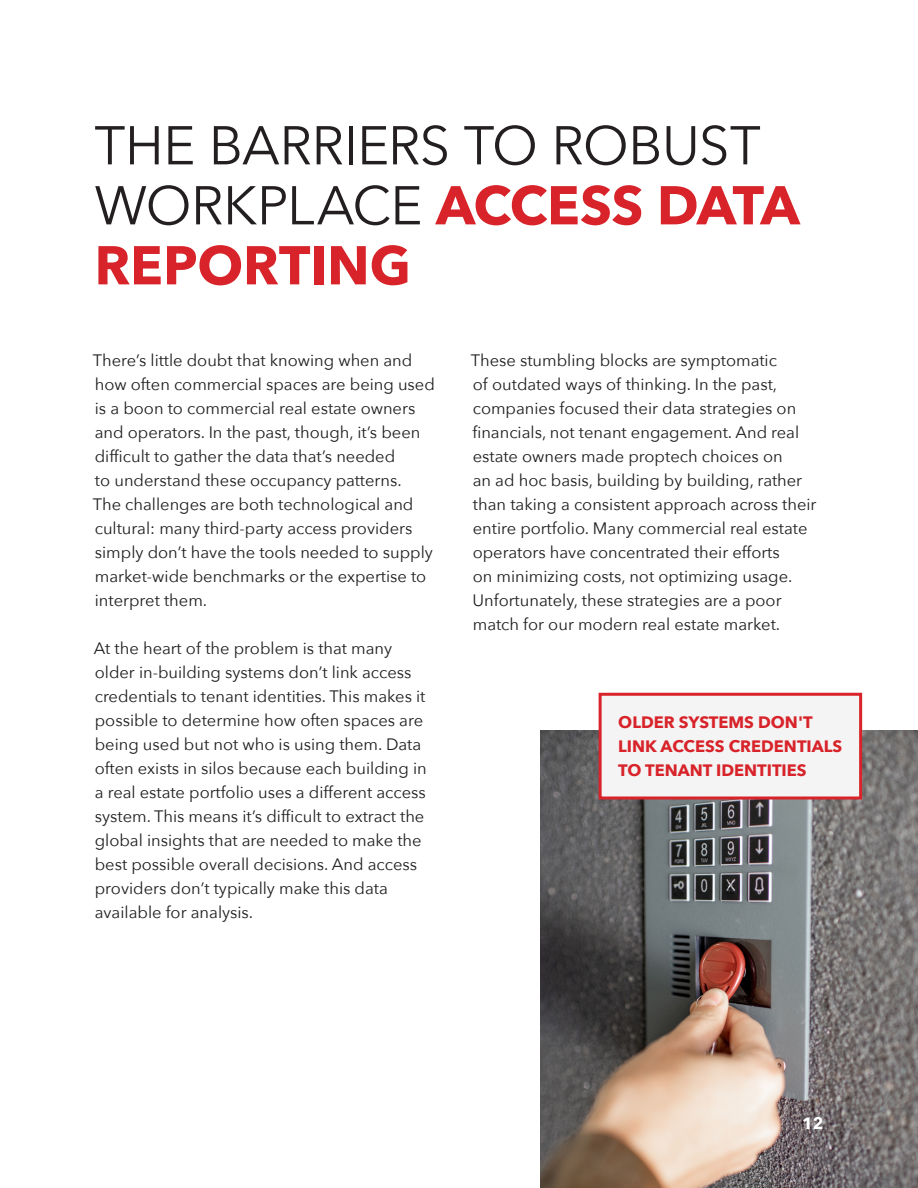
<style>
.page{position:relative;width:918px;height:1188px;background:#fff}
.page>*{position:absolute;margin:0;border:0;box-sizing:border-box;transform-origin:0 0}
.Heading_1{font:54px/60px "Avenir Next";letter-spacing:-.01em;color:#231f20}
.t1{font:16.5px/24px "Avenir Next";color:#1d1d1d}
.t2{font:700 16.5px/24px "Avenir Next";color:#d72329}
.t3{font:700 16.5px "Avenir Next";color:#fff}
.s1{font-weight:700;color:#d72329}
</style>
<div class="page">
<img style="left:540px;top:730px;width:378px;height:458px">
<div style="left:599px;top:693px;width:263px;height:107px;background:#f4f4f4;border:3px solid #d72329"></div>
<p class="Heading_1" style="left:94px;top:113px;width:707px">THE BARRIERS TO ROBUST<br>WORKPLACE <span class="s1">ACCESS DATA<br>REPORTING</span></p>
<p class="t1" style="left:93px;top:348px;width:343px">There’s little doubt that knowing when and how often commercial spaces are being used is a boon to commercial real estate owners and operators. In the past, though, it’s been difficult to gather the data that’s needed<br>to understand these occupancy patterns.<br>The challenges are both technological and cultural: many third-party access providers simply don’t have the tools needed to supply market-wide benchmarks or the expertise to interpret them.</p>
<p class="t1" style="left:94px;top:636px;width:335px">At the heart of the problem is that many older in-building systems don’t link access credentials to tenant identities. This makes it possible to determine how often spaces are being used but not who is using them. Data often exists in silos because each building in a real estate portfolio uses a different access system. This means it’s difficult to extract the global insights that are needed to make the best possible overall decisions. And access providers don’t typically make this data available for analysis.</p>
<p class="t1" style="left:471px;top:348px;width:347px">These stumbling blocks are symptomatic<br>of outdated ways of thinking. In the past, companies focused their data strategies on financials, not tenant engagement. And real estate owners made proptech choices on<br>an ad hoc basis, building by building, rather than taking a consistent approach across their entire portfolio. Many commercial real estate operators have concentrated their efforts<br>on minimizing costs, not optimizing usage.<br>Unfortunately, these strategies are a poor match for our modern real estate market.</p>
<p class="t2" style="left:618px;top:710px;width:226px">OLDER SYSTEMS DON'T<br>LINK ACCESS CREDENTIALS<br>TO TENANT IDENTITIES</p>
<p class="t3" style="left:802px;top:1109px;width:23px">12</p>
</div>
